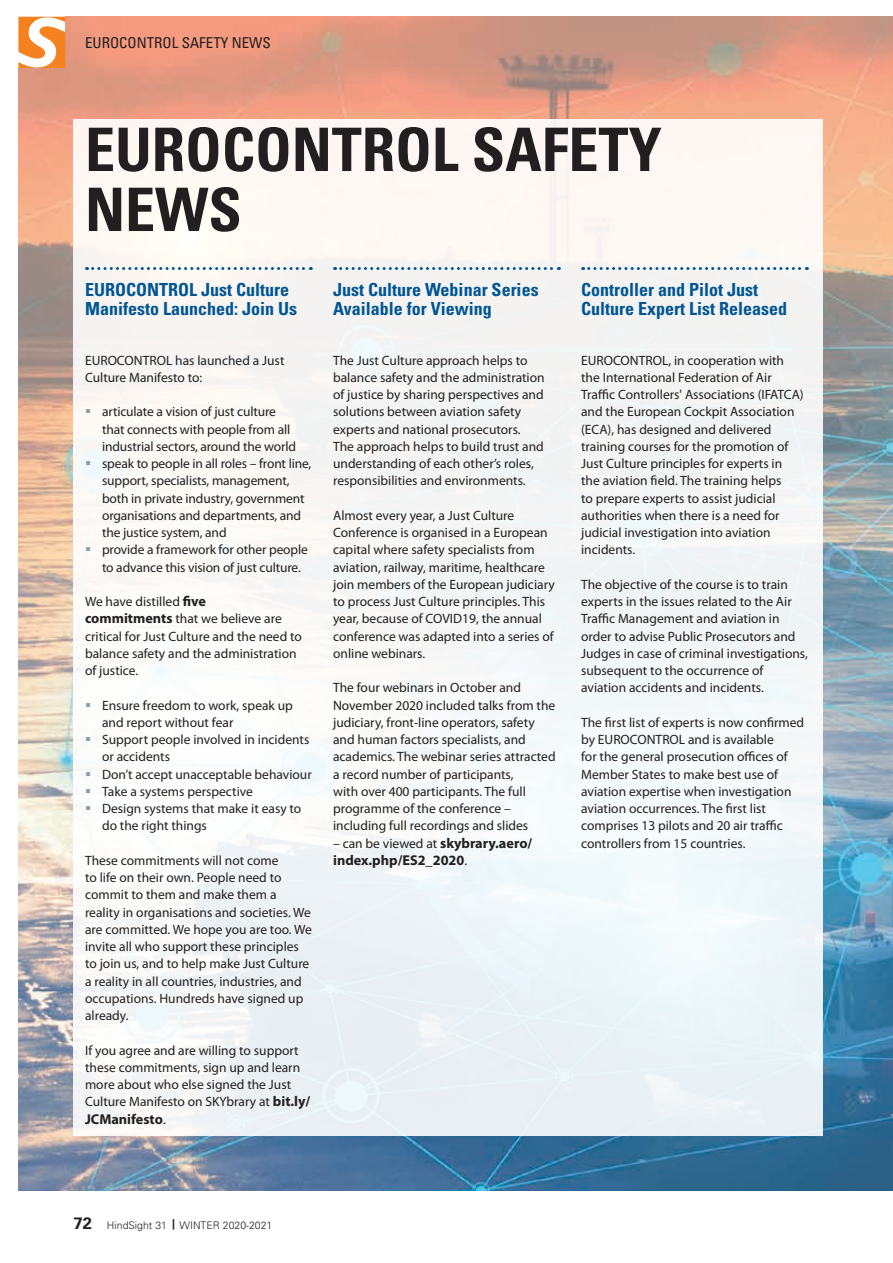
<style>
.page{position:relative;width:893px;height:1263px;background:#fff}
.page>*{position:absolute;margin:0;border:0;box-sizing:border-box;transform-origin:0 0}
.t1{font:700 condensed 60px/60px "Univers LT Std";color:#231f20}
.t2{font:700 condensed 18px/19.5px "Univers LT Std";color:#005594}
.t3{font:condensed 15px "Univers LT Std";color:#231f20}
.t4{font:700 14.25px "Myriad Pro";color:#231f20}
.t5{font:13.5px/17.2px "Myriad Pro";color:#231f20}
.t6{font:300 10.5px "Univers LT Std";color:#231f20}
.s1{font-weight:700;font-size:14.25px}
.s2{font-weight:400;font-size:13.5px}
.s3{font-weight:700;font-size:16.5px}
.s4{font-weight:700}
</style>
<div class="page">
<img style="left:18px;top:17px;width:875px;height:1173px">
<div style="left:74px;top:119px;width:749px;height:1016px;background:#f5f6f5"></div>
<svg style="left:87px;top:267px;width:224px;height:3px"></svg>
<svg style="left:335px;top:267px;width:224px;height:3px"></svg>
<svg style="left:583px;top:267px;width:224px;height:3px"></svg>
<svg style="left:18px;top:17px;width:47px;height:51px"></svg>
<p class="t3" style="left:85px;top:33px;width:187px">EUROCONTROL SAFETY NEWS</p>
<h1 class="t1" style="left:85px;top:119px;width:578px">EUROCONTROL SAFETY<br>NEWS</h1>
<h2 class="t2" style="left:85px;top:279px;width:213px">EUROCONTROL Just Culture<br>Manifesto Launched: Join Us</h2>
<p class="t5" style="left:85px;top:352px;width:201px">EUROCONTROL has launched a Just<br>Culture Manifesto to:</p>
<p class="t5" style="left:102px;top:403px;width:211px">articulate a vision of just culture<br>that connects with people from all industrial sectors, around the world speak to people in all roles – front line, support, specialists, management, both in private industry, government organisations and departments, and the justice system, and<br>provide a framework for other people to advance this vision of just culture.</p>
<p class="t5" style="left:85px;top:593px;width:218px">We have distilled <span class="s1">five<br>commitments</span> that we believe are critical for Just Culture and the need to balance safety and the administration of justice.</p>
<p class="t5" style="left:102px;top:697px;width:211px">Ensure freedom to work, speak up and report without fear<br>Support people involved in incidents or accidents<br>Don’t accept unacceptable behaviour<br>Take a systems perspective<br>Design systems that make it easy to do the right things</p>
<p class="t5" style="left:85px;top:852px;width:228px">These commitments will not come<br>to life on their own. People need to commit to them and make them a reality in organisations and societies. We are committed. We hope you are too. We invite all who support these principles to join us, and to help make Just Culture a reality in all countries, industries, and occupations. Hundreds have signed up already.</p>
<p class="t5" style="left:85px;top:1042px;width:227px">If you agree and are willing to support these commitments, sign up and learn more about who else signed the Just Culture Manifesto on SKYbrary at <span class="s1">bit.ly/</span></p>
<p class="t4" style="left:85px;top:1111px;width:82px">JCManifesto<span class="s2">.</span></p>
<h2 class="t2" style="left:333px;top:279px;width:207px">Just Culture Webinar Series<br>Available for Viewing</h2>
<p class="t5" style="left:333px;top:352px;width:213px">The Just Culture approach helps to balance safety and the administration of justice by sharing perspectives and solutions between aviation safety experts and national prosecutors.<br>The approach helps to build trust and understanding of each other’s roles, responsibilities and environments.</p>
<p class="t5" style="left:333px;top:507px;width:223px">Almost every year, a Just Culture Conference is organised in a European capital where safety specialists from aviation, railway, maritime, healthcare join members of the European judiciary to process Just Culture principles. This year, because of COVID19, the annual conference was adapted into a series of online webinars.</p>
<p class="t5" style="left:333px;top:679px;width:224px">The four webinars in October and November 2020 included talks from the judiciary, front-line operators, safety and human factors specialists, and academics. The webinar series attracted a record number of participants,<br>with over 400 participants. The full programme of the conference – including full recordings and slides</p>
<p class="t5" style="left:333px;top:835px;width:201px">– can be viewed at <span class="s1">skybrary.aero/</span></p>
<p class="t4" style="left:333px;top:852px;width:136px">index.php/ES2_2020<span class="s2">.</span></p>
<h2 class="t2" style="left:581px;top:279px;width:207px">Controller and Pilot Just<br>Culture Expert List Released</h2>
<p class="t5" style="left:581px;top:352px;width:224px">EUROCONTROL, in cooperation with the International Federation of Air Traffic Controllers' Associations (IFATCA) and the European Cockpit Association (ECA), has designed and delivered training courses for the promotion of Just Culture principles for experts in the aviation field. The training helps<br>to prepare experts to assist judicial authorities when there is a need for judicial investigation into aviation incidents.</p>
<p class="t5" style="left:581px;top:576px;width:228px">The objective of the course is to train experts in the issues related to the Air Traffic Management and aviation in order to advise Public Prosecutors and Judges in case of criminal investigations, subsequent to the occurrence of aviation accidents and incidents.</p>
<p class="t5" style="left:581px;top:714px;width:225px">The first list of experts is now confirmed by EUROCONTROL and is available<br>for the general prosecution offices of Member States to make best use of aviation expertise when investigation aviation occurrences. The first list comprises 13 pilots and 20 air traffic controllers from 15 countries.</p>
<p class="t6" style="left:74px;top:1219px;width:200px"><span class="s3">72</span> HindSight 31 <span class="s4">|</span> WINTER 2020-2021</p>
</div>
